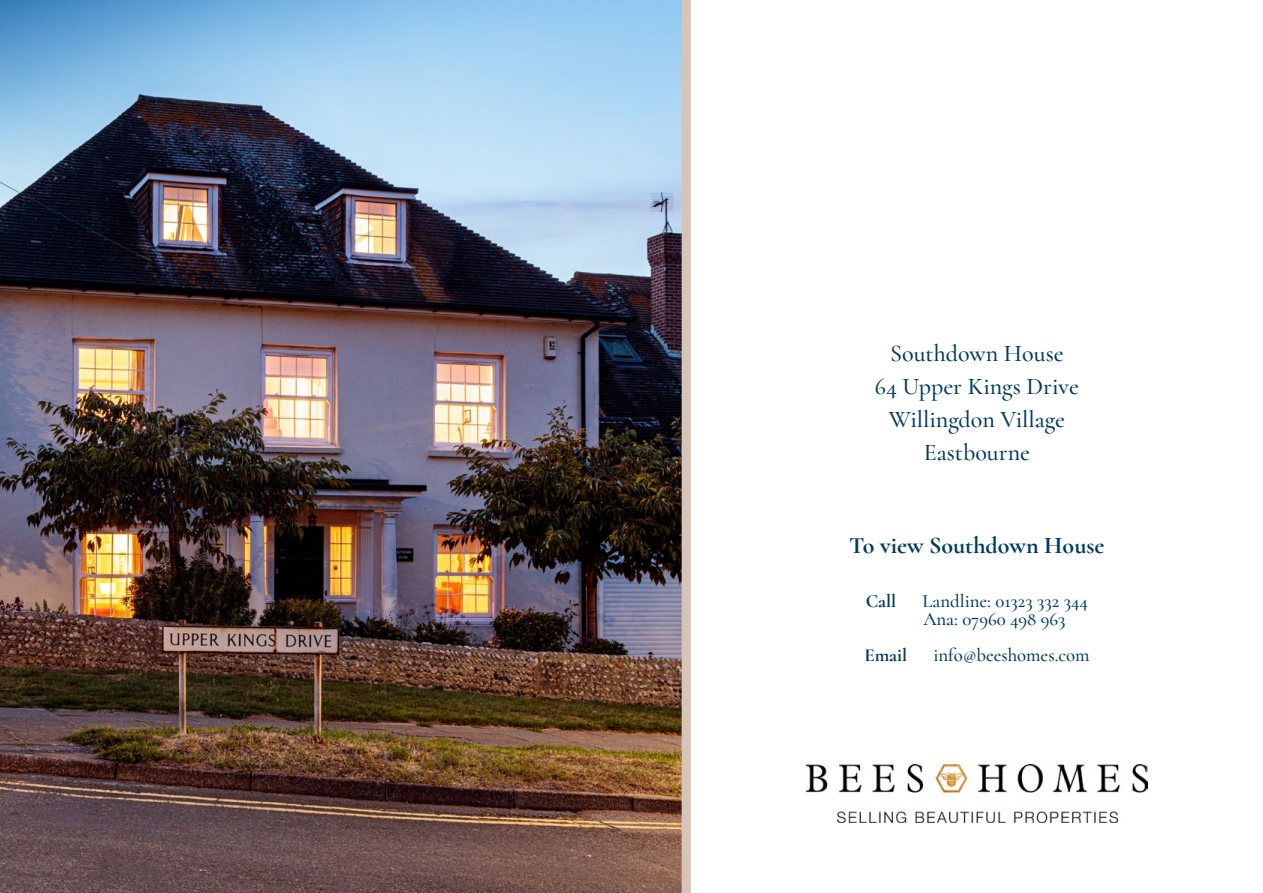
<style>
.page{position:relative;width:1263px;height:893px;background:#fff}
.page>*{position:absolute;margin:0;border:0;box-sizing:border-box;transform-origin:0 0}
.t1{font:500 24px/33px "Cormorant";color:#003a5e;text-align:center}
.t2{font:700 24px "Cormorant";color:#003a5e}
.t3{font:500 18.75px/18px "Cormorant";color:#003a5e}
.t4{font:700 18.75px "Cormorant";color:#003a5e}
</style>
<div class="page">
<img style="left:806px;top:764px;width:342px;height:58px">
<img style="left:0;top:0;width:691px;height:893px">
<p class="t1" style="left:875px;top:337px;width:206px">Southdown House<br>64 Upper Kings Drive<br>Willingdon Village<br>Eastbourne</p>
<p class="t2" style="left:849px;top:530px;width:257px">To view Southdown House</p>
<p class="t4" style="left:866px;top:589px;width:32px">Call</p>
<p class="t3" style="left:922px;top:592px;width:167px">Landline: 01323 332 344<br>Ana: 07960 498 963</p>
<p class="t4" style="left:864px;top:643px;width:44px">Email</p>
<p class="t3" style="left:933px;top:646px;width:158px">info@beeshomes.com</p>
</div>
